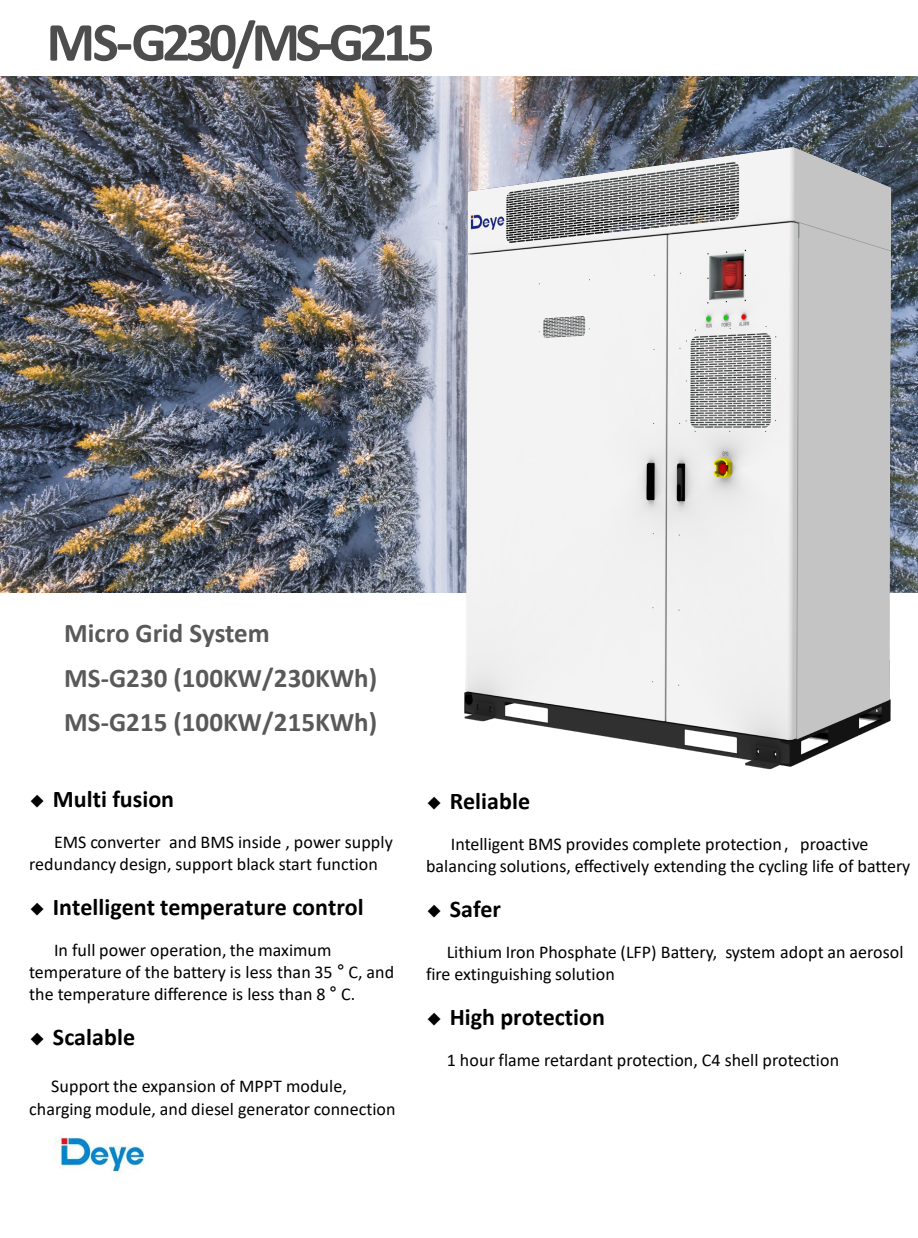
<style>
.page{position:relative;width:918px;height:1238px;background:#fff}
.page>*{position:absolute;margin:0;border:0;box-sizing:border-box;transform-origin:0 0}
.t1{font:700 55.5px "Calibri";letter-spacing:-.085em;color:#4d4d4d}
.t2{font:700 27px "Calibri";letter-spacing:.005em;color:#595959}
.t3{font:700 24px "Calibri";color:#000}
.t4{font:18px/21.6px "Calibri";color:#000}
.s1{font-family:"Sim Sun";font-weight:400;font-size:16.2px}
.s2{font-family:"Microsoft Ya Hei"}
</style>
<div class="page">
<img style="left:0;top:76px;width:306px;height:516px">
<img style="left:54px;top:1137px;width:91px;height:37px">
<img style="left:306px;top:76px;width:612px;height:694px">
<h1 class="t1" style="left:47px;top:3px;width:389px">MS-G230/MS-G215</h1>
<p class="t2" style="left:64px;top:614px;width:207px">Micro Grid System</p>
<p class="t2" style="left:64px;top:658px;width:314px">MS-G230 (100KW/230KWh)</p>
<p class="t2" style="left:64px;top:703px;width:314px">MS-G215 (100KW/215KWh)</p>
<p class="t3" style="left:29px;top:782px;width:146px"><span class="s1">◆</span> Multi fusion</p>
<p class="t4" style="left:29px;top:831px;width:365px;text-indent:25px">EMS converter and BMS inside , power supply redundancy design, support black start function</p>
<p class="t3" style="left:29px;top:890px;width:336px"><span class="s1">◆</span> Intelligent temperature control</p>
<p class="t4" style="left:29px;top:939px;width:366px;text-indent:25px">In full power operation, the maximum temperature of the battery is less than 35 <span class="s2">°</span> C, and the temperature difference is less than 8 <span class="s2">°</span> C.</p>
<p class="t3" style="left:29px;top:1020px;width:107px"><span class="s1">◆</span> Scalable</p>
<p class="t4" style="left:29px;top:1073px;width:368px;line-height:23.1px;text-indent:22px">Support the expansion of MPPT module, charging module, and diesel generator connection</p>
<p class="t3" style="left:426px;top:784px;width:106px"><span class="s1">◆</span> Reliable</p>
<p class="t4" style="left:426px;top:833px;width:486px;text-indent:25px">Intelligent BMS provides complete protection<span class="s2">，</span>proactive balancing solutions, effectively extending the cycling life of battery</p>
<p class="t3" style="left:426px;top:892px;width:77px"><span class="s1">◆</span> Safer</p>
<p class="t4" style="left:426px;top:941px;width:479px;text-indent:21px">Lithium Iron Phosphate (LFP) Battery, system adopt an aerosol fire extinguishing solution</p>
<p class="t3" style="left:426px;top:1000px;width:181px"><span class="s1">◆</span> High protection</p>
<p class="t4" style="left:447px;top:1049px;width:394px">1 hour flame retardant protection, C4 shell protection</p>
</div>
